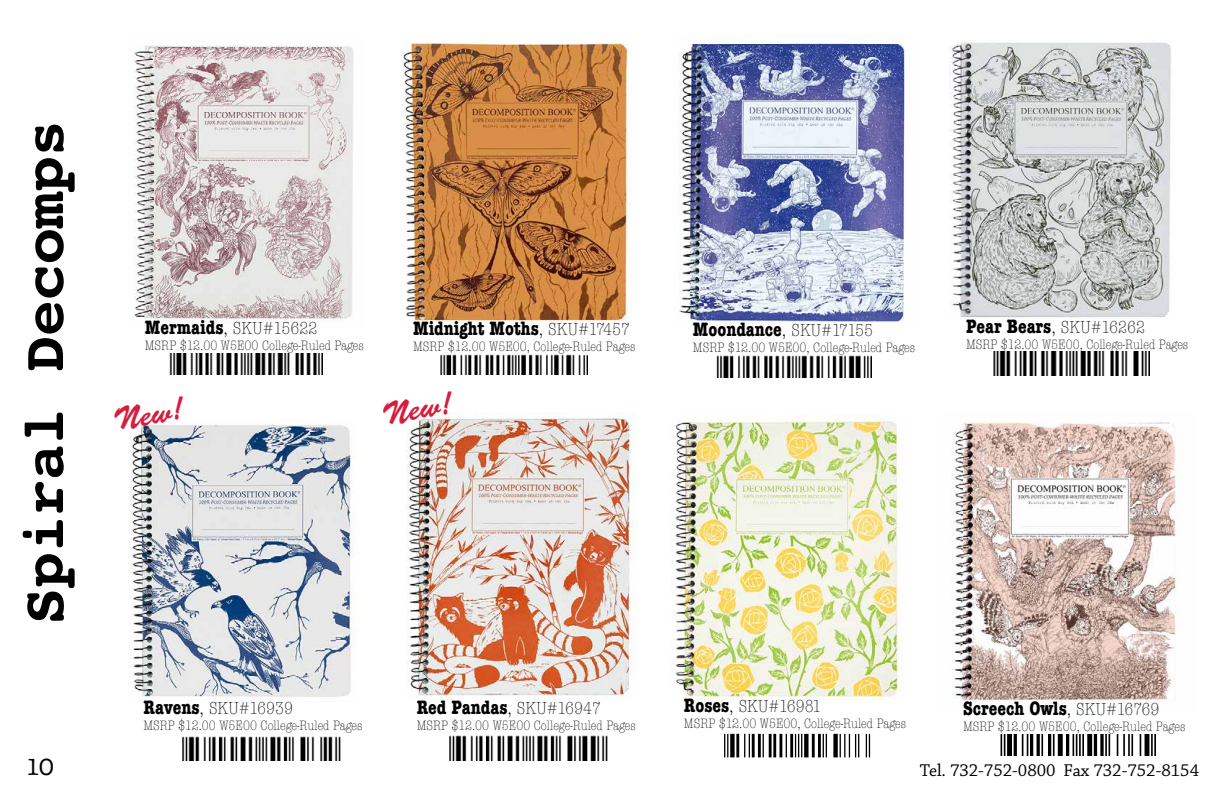
<style>
.page{position:relative;width:1224px;height:792px;background:#fff}
.page>*{position:absolute;margin:0;border:0;box-sizing:border-box;transform-origin:0 0}
.t1{font:700 60px "Courier";color:#000}
.t2{font:32px "Brush Script Std";color:#d71d3c}
.t3{font:24px "American Typewriter";color:#000}
.t4{font:700 condensed 20px "American Typewriter";color:#000}
.t5{font:300 condensed 18px "American Typewriter";color:#000}
.t6{font:18px "Chaparral Pro";color:#000}
.t7{font:300 condensed 14px "American Typewriter";color:#000}
.s1{font-weight:700;font-size:20px}
.s2{font-size:20px}
.s3{font-weight:300}
.s4{font-weight:300;font-size:18px}
</style>
<div class="page">
<img style="left:401px;top:43px;width:230px;height:278px">
<img style="left:952px;top:422px;width:225px;height:283px">
<img style="left:1000px;top:735px;width:156px;height:21px">
<img style="left:673px;top:414px;width:230px;height:288px">
<svg style="left:866px;top:734px;width:4px;height:23px"></svg>
<svg style="left:840px;top:734px;width:19px;height:23px"></svg>
<div style="left:833px;top:734px;width:5px;height:23px;background:#000"></div>
<svg style="left:823px;top:734px;width:4px;height:23px"></svg>
<hr style="left:818px;top:734px;width:3px;height:23px;background:#000">
<hr style="left:812px;top:734px;width:3px;height:23px;background:#000">
<div style="left:804px;top:734px;width:5px;height:23px;background:#000"></div>
<svg style="left:795px;top:734px;width:7px;height:23px"></svg>
<hr style="left:790px;top:734px;width:3px;height:23px;background:#000">
<svg style="left:786px;top:734px;width:1px;height:23px"></svg>
<hr style="left:780px;top:734px;width:2px;height:23px;background:#000">
<hr style="left:773px;top:734px;width:3px;height:23px;background:#000">
<hr style="left:769px;top:734px;width:3px;height:23px;background:#000">
<svg style="left:763px;top:734px;width:1px;height:23px"></svg>
<hr style="left:758px;top:734px;width:3px;height:23px;background:#000">
<hr style="left:752px;top:734px;width:3px;height:23px;background:#000">
<svg style="left:744px;top:734px;width:6px;height:23px"></svg>
<hr style="left:736px;top:734px;width:3px;height:23px;background:#000">
<div style="left:730px;top:734px;width:5px;height:23px;background:#000"></div>
<svg style="left:724px;top:734px;width:4px;height:23px"></svg>
<img style="left:679px;top:37px;width:226px;height:286px">
<img style="left:949px;top:41px;width:222px;height:277px">
<img style="left:993px;top:352px;width:157px;height:24px">
<img style="left:440px;top:355px;width:148px;height:19px">
<img style="left:716px;top:355px;width:156px;height:22px">
<img style="left:134px;top:45px;width:220px;height:278px">
<img style="left:169px;top:354px;width:153px;height:20px">
<img style="left:129px;top:420px;width:225px;height:277px">
<img style="left:406px;top:412px;width:230px;height:288px">
<img style="left:449px;top:736px;width:159px;height:25px">
<img style="left:182px;top:737px;width:159px;height:24px">
<h1 class="t1" style="left:-4px;top:624px;width:505px;rotate:-90deg">Spiral Decomps</h1>
<p class="t5" style="left:145px;top:316px;width:174px"><span class="s1">Mermaids</span><span class="s2">,</span> SKU#15622</p>
<p class="t7" style="left:145px;top:336px;width:221px">MSRP $12.00 W5E00 College-Ruled Pages</p>
<h3 class="t4" style="left:413px;top:312px;width:219px">Midnight Moths<span class="s3">,</span> <span class="s4">SKU#17457</span></h3>
<p class="t7" style="left:413px;top:337px;width:224px">MSRP $12.00 W5E00, College-Ruled Pages</p>
<h2 class="t2" style="left:111px;top:402px;width:73px;rotate:-10deg">New!</h2>
<h2 class="t2" style="left:379px;top:397px;width:73px;rotate:-10deg">New!</h2>
<p class="t5" style="left:143px;top:696px;width:151px"><span class="s1">Ravens</span><span class="s2">,</span> SKU#16939</p>
<p class="t7" style="left:143px;top:716px;width:221px">MSRP $12.00 W5E00 College-Ruled Pages</p>
<h3 class="t4" style="left:417px;top:691px;width:186px">Red Pandas<span class="s3">,</span> <span class="s4">SKU#16947</span></h3>
<p class="t7" style="left:417px;top:716px;width:221px">MSRP $12.00 W5E00 College-Ruled Pages</p>
<h3 class="t4" style="left:693px;top:314px;width:182px">Moondance<span class="s3">,</span> <span class="s4">SKU#17155</span></h3>
<p class="t7" style="left:693px;top:338px;width:224px">MSRP $12.00 W5E00, College-Ruled Pages</p>
<h3 class="t4" style="left:966px;top:310px;width:180px">Pear Bears<span class="s3">,</span> <span class="s4">SKU#16262</span></h3>
<p class="t7" style="left:966px;top:335px;width:224px">MSRP $12.00 W5E00, College-Ruled Pages</p>
<p class="t5" style="left:684px;top:694px;width:139px"><span class="s1">Roses</span><span class="s2">,</span> SKU#16981</p>
<p class="t7" style="left:684px;top:714px;width:224px">MSRP $12.00 W5E00, College-Ruled Pages</p>
<h3 class="t4" style="left:963px;top:693px;width:198px">Screech Owls<span class="s3">,</span> <span class="s4">SKU#16769</span></h3>
<p class="t7" style="left:963px;top:717px;width:224px">MSRP $12.00 W5E00, College-Ruled Pages</p>
<h3 class="t3" style="left:26px;top:749px;width:30px">10</h3>
<p class="t6" style="left:920px;top:761px;width:281px">Tel. 732-752-0800 Fax 732-752-8154</p>
</div>
